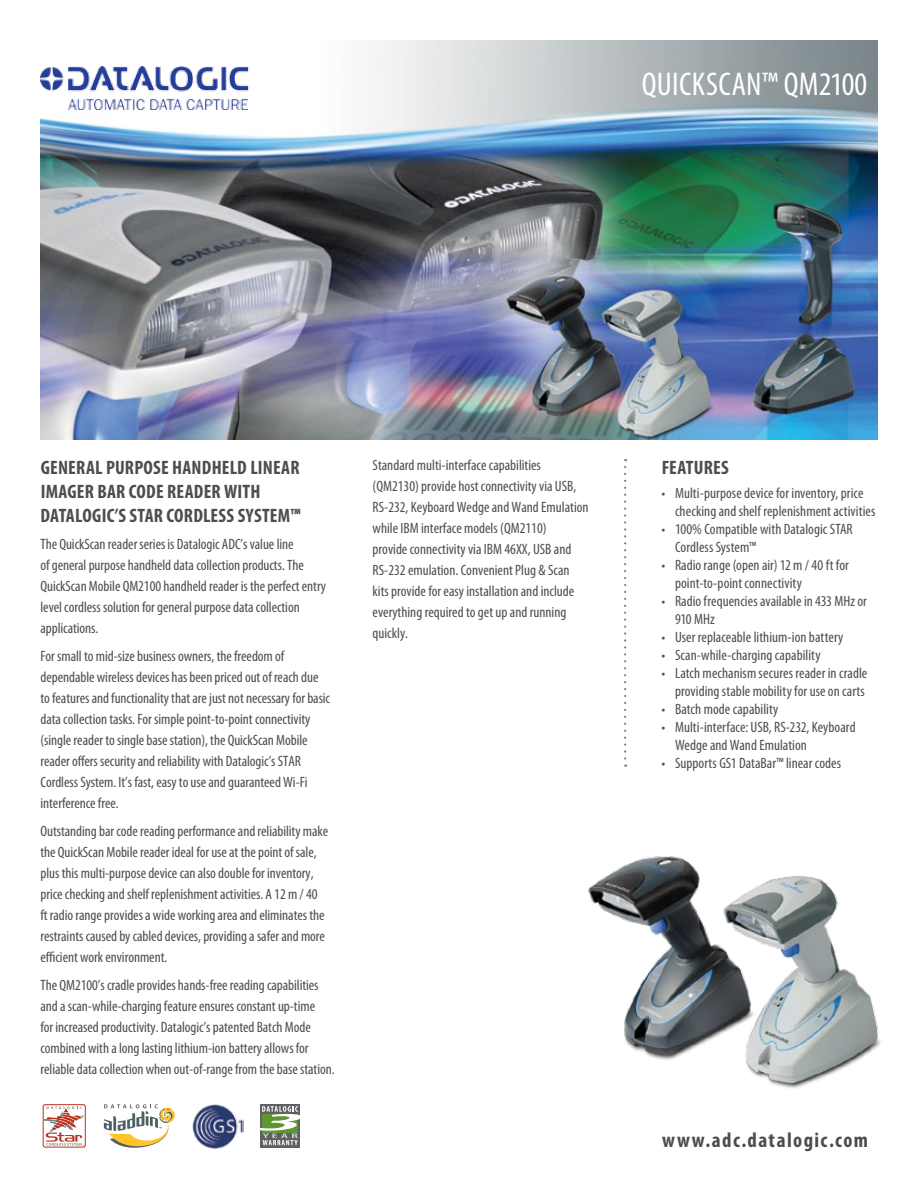
<style>
.page{position:relative;width:918px;height:1188px;background:#fff}
.page>*{position:absolute;margin:0;border:0;box-sizing:border-box;transform-origin:0 0}
.t1{font:condensed 33px "Myriad Pro";color:#fff}
.t2{font:700 condensed 21px "Myriad Pro";color:#4d4d4f}
.t3{font:700 condensed 19.5px/24px "Myriad Pro";letter-spacing:.01em;color:#4d4d4f}
.t4{font:condensed 15px/21px "Myriad Pro";letter-spacing:-.005em;color:#4d4d4f}
</style>
<div class="page">
<img style="left:40px;top:40px;width:838px;height:400px">
<img style="left:40px;top:66px;width:220px;height:43px">
<svg style="left:624px;top:467px;width:2px;height:300px"></svg>
<svg style="left:260px;top:1104px;width:40px;height:43px"></svg>
<svg style="left:260px;top:1106px;width:40px;height:39px"></svg>
<img style="left:192px;top:1104px;width:51px;height:45px">
<svg style="left:104px;top:1104px;width:71px;height:44px"></svg>
<div style="left:43px;top:1104px;width:43px;height:43px;border:1px solid #bf311a;border-radius:2px"></div>
<svg style="left:42px;top:1106px;width:42px;height:40px"></svg>
<img style="left:588px;top:856px;width:293px;height:232px">
<h1 class="t1" style="left:642px;top:64px;width:29px">Quicksca</h1>
<h1 class="t1" style="left:746px;top:64px;width:123px">n™ QM2100</h1>
<h3 class="t3" style="left:41px;top:455px;width:260px">GENERAL PURPOSE HANDHELD LINEAR<br>IMAGER BAR CODE READER WITH<br>DATALOGIC’S STAR</h3>
<h3 class="t3" style="left:167px;top:503px;width:136px">CORDLESS SYSTEM™</h3>
<p class="t4" style="left:40px;top:534px;width:287px">The QuickScan reader series is Datalogic ADC’s value line<br>of general purpose handheld data collection products. The QuickScan Mobile QM2100 handheld reader is the perfect entry level cordless solution for general purpose data collection applications.</p>
<p class="t4" style="left:40px;top:645px;width:291px">For small to mid-size business owners, the freedom of dependable wireless devices has been priced out of reach due to features and functionality that are just not necessary for basic data collection tasks. For simple point-to-point connectivity (single reader to single base station), the QuickScan Mobile reader offers security and reliability with Datalogic’s STAR Cordless System. It’s fast, easy to use and guaranteed Wi-Fi interference free.</p>
<p class="t4" style="left:40px;top:820px;width:289px">Outstanding bar code reading performance and reliability make the QuickScan Mobile reader ideal for use at the point of sale, plus this multi-purpose device can also double for inventory, price checking and shelf replenishment activities. A 12 m / 40 ft radio range provides a wide working area and eliminates the restraints caused by cabled devices, providing a safer and more efficient work environment.</p>
<p class="t4" style="left:40px;top:974px;width:296px">The QM2100’s cradle provides hands-free reading capabilities and a scan-while-charging feature ensures constant up-time<br>for increased productivity. Datalogic’s patented Batch Mode combined with a long lasting lithium-ion battery allows for reliable data collection when out-of-range from the base station.</p>
<p class="t4" style="left:373px;top:455px;width:218px">Standard multi-interface capabilities (QM2130) provide host connectivity via USB, RS-232, Keyboard Wedge and Wand Emulation while IBM interface models (QM2110)<br>provide connectivity via IBM 46XX, USB and RS-232 emulation. Convenient Plug &amp; Scan kits provide for easy installation and include everything required to get up and running quickly.</p>
<h3 class="t3" style="left:662px;top:455px;width:69px">FEATURES</h3>
<p class="t4" style="left:675px;top:484px;width:202px;line-height:18px;text-indent:-14px">• Multi-purpose device for inventory, price checking and shelf replenishment activities</p>
<p class="t4" style="left:675px;top:520px;width:179px;line-height:18px;text-indent:-14px">• 100% Compatible with Datalogic STAR<br>Cordless System™</p>
<p class="t4" style="left:675px;top:556px;width:175px;line-height:18px;text-indent:-14px">• Radio range (open air) 12 m / 40 ft for point-to-point connectivity</p>
<p class="t4" style="left:675px;top:592px;width:193px;line-height:18px;text-indent:-14px">• Radio frequencies available in 433 MHz or<br>910 MHz</p>
<p class="t4" style="left:662px;top:627px;width:183px">• User replaceable lithium-ion battery</p>
<p class="t4" style="left:662px;top:645px;width:161px">• Scan-while-charging capability</p>
<p class="t4" style="left:662px;top:664px;width:207px;line-height:18px;text-align:right">• Latch mechanism secures reader in cradle providing stable mobility for use on carts</p>
<p class="t4" style="left:662px;top:699px;width:118px">• Batch mode capability</p>
<p class="t4" style="left:675px;top:718px;width:182px;line-height:18px;text-indent:-14px">• Multi-interface: USB, RS-232, Keyboard<br>Wedge and Wand Emulation</p>
<p class="t4" style="left:662px;top:753px;width:181px">• Supports GS1 DataBar™ linear codes</p>
<h2 class="t2" style="left:662px;top:1127px;width:208px">WWW.ADC.DATALOGIC.COM</h2>
</div>
